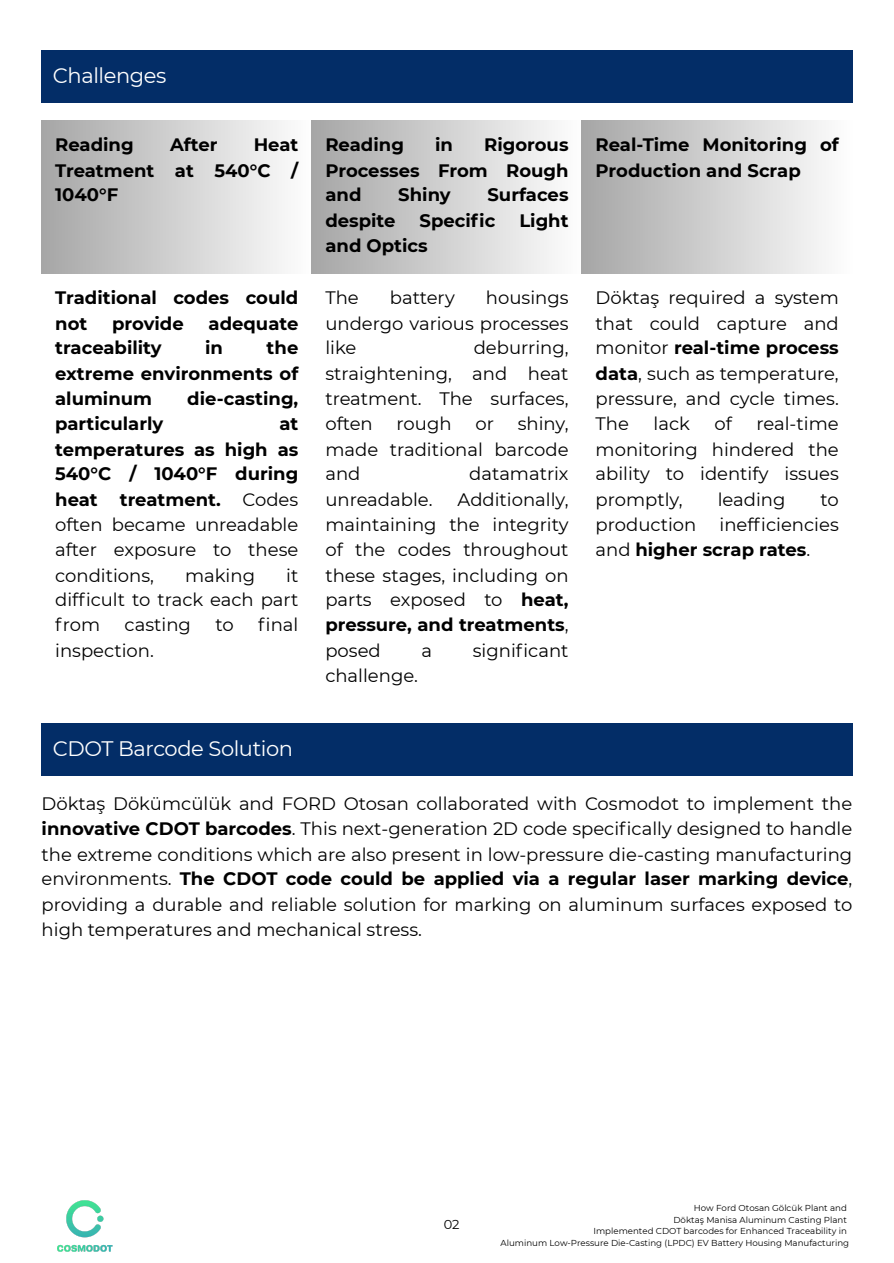
<style>
.page{position:relative;width:894px;height:1263px;background:#fff}
.page>*{position:absolute;margin:0;border:0;box-sizing:border-box;transform-origin:0 0}
.t1{font:21px "Montserrat";letter-spacing:-.02em;color:#fff}
.t2{font:18px/25.2px "Montserrat";color:#000;text-align:justify}
.t3{font:700 18px/25.3px "Montserrat";color:#000;text-align:justify}
.t4{font:12.9px "Montserrat";color:#000}
.t5{font:8.7px/11.7px "Montserrat";color:#000;text-align:right}
.s1{font-weight:700}
.s2{font-style:inherit}
</style>
<div class="page">
<div style="left:42px;top:51px;width:810px;height:52px;background:#032d67"></div>
<div style="left:42px;top:120px;width:270px;height:154px;background:linear-gradient(to right,#a6a6a6,#fefefe)"></div>
<div style="left:311px;top:120px;width:271px;height:154px;background:linear-gradient(to right,#a6a6a6,#fefefe)"></div>
<div style="left:581px;top:120px;width:271px;height:154px;background:linear-gradient(to right,#a6a6a6,#fefefe)"></div>
<div style="left:42px;top:723px;width:810px;height:53px;background:#032d67"></div>
<img style="left:57px;top:1200px;width:56px;height:52px">
<p class="t1" style="left:53px;top:63px;width:115px">Challenges</p>
<p class="t3" style="left:55px;top:132px;width:244px;text-indent:198px">Heat Treatment at 540°C / 1040°F</p>
<p class="t3" style="left:325px;top:132px;width:80px">Reading</p>
<p class="t3" style="left:435px;top:132px;width:19px">in</p>
<p class="t3" style="left:55px;top:132px;width:80px">Reading</p>
<p class="t3" style="left:170px;top:132px;width:49px">After</p>
<p class="t3" style="left:325px;top:132px;width:244px;text-indent:159px">Rigorous Processes From Rough and</p>
<p class="t3" style="left:398px;top:182px;width:54px">Shiny</p>
<p class="t3" style="left:487px;top:182px;width:83px">Surfaces</p>
<h1 class="t3" style="left:55px;top:284px;width:244px;line-height:25.8px">Traditional codes could not</h1>
<h1 class="t3" style="left:112px;top:310px;width:73px">provide</h1>
<h1 class="t3" style="left:208px;top:310px;width:91px">adequate</h1>
<h1 class="t3" style="left:55px;top:335px;width:108px">traceability</h1>
<h1 class="t3" style="left:205px;top:335px;width:19px">in</h1>
<h1 class="t3" style="left:55px;top:335px;width:244px;text-indent:211px">the extreme environments of aluminum</h1>
<h1 class="t3" style="left:187px;top:386px;width:112px">die-casting,</h1>
<h1 class="t3" style="left:55px;top:411px;width:110px">particularly</h1>
<h1 class="t2" style="left:55px;top:411px;width:244px;text-indent:224px"><span class="s1">at temperatures as high as 540°C / 1040°F during heat treatment.</span> Codes often became unreadable after exposure to these conditions,</h1>
<h1 class="t2" style="left:55px;top:563px;width:244px;line-height:24.8px;text-indent:231px">it difficult to track each part from</h1>
<h1 class="t2" style="left:185px;top:563px;width:71px">making</h1>
<h1 class="t2" style="left:125px;top:612px;width:68px">casting</h1>
<h1 class="t2" style="left:215px;top:612px;width:20px">to</h1>
<h1 class="t2" style="left:258px;top:612px;width:42px">final</h1>
<h1 class="t2" style="left:55px;top:638px;width:100px">inspection.</h1>
<p class="t1" style="left:53px;top:736px;width:241px">CDOT Barcode Solution</p>
<p class="t3" style="left:325px;top:208px;width:72px">despite</p>
<p class="t3" style="left:419px;top:208px;width:77px">Specific</p>
<p class="t3" style="left:519px;top:208px;width:51px">Light</p>
<p class="t3" style="left:325px;top:233px;width:104px">and Optics</p>
<p class="t2" style="left:325px;top:285px;width:35px">The</p>
<p class="t2" style="left:390px;top:285px;width:66px">battery</p>
<p class="t2" style="left:325px;top:285px;width:244px;text-indent:160px">housings undergo various processes like</p>
<p class="t2" style="left:325px;top:335px;width:244px;text-indent:148px">deburring, straightening, and heat treatment. The surfaces, often</p>
<p class="t2" style="left:325px;top:411px;width:244px;text-indent:192px">shiny, made traditional barcode and</p>
<p class="t2" style="left:396px;top:411px;width:56px">rough</p>
<p class="t2" style="left:475px;top:411px;width:20px">or</p>
<p class="t2" style="left:469px;top:461px;width:101px">datamatrix</p>
<p class="t2" style="left:325px;top:487px;width:244px;text-indent:132px">Additionally, maintaining the integrity of the codes throughout these stages, including on parts exposed to <span class="s1">heat, pressure, and treatments</span>, posed</p>
<p class="t2" style="left:325px;top:487px;width:109px">unreadable.</p>
<p class="t2" style="left:421px;top:638px;width:12px">a</p>
<p class="t2" style="left:472px;top:638px;width:97px">significant</p>
<p class="t2" style="left:325px;top:663px;width:94px">challenge.</p>
<p class="t3" style="left:595px;top:131px;width:244px;line-height:25.8px">Real-Time Monitoring of<br>Production and Scrap</p>
<p class="t2" style="left:595px;top:285px;width:244px">Döktaş required a system that could capture and monitor <span class="s1">real-time process data</span>, such as temperature, pressure, and cycle times.<br>The</p>
<p class="t2" style="left:653px;top:411px;width:38px">lack</p>
<p class="t2" style="left:714px;top:411px;width:19px">of</p>
<p class="t2" style="left:595px;top:410px;width:244px;text-indent:161px">real-time monitoring hindered the ability to identify issues promptly,</p>
<p class="t2" style="left:717px;top:487px;width:69px">leading</p>
<p class="t2" style="left:820px;top:487px;width:20px">to</p>
<p class="t2" style="left:595px;top:512px;width:244px;line-height:24.8px;text-indent:124px">inefficiencies and <span class="s1">higher scrap rates</span>.</p>
<p class="t2" style="left:595px;top:512px;width:102px">production</p>
<p class="t2" style="left:42px;top:791px;width:812px">Döktaş Dökümcülük and FORD Otosan collaborated with Cosmodot to implement the <span class="s1">innovative CDOT barcodes</span>. This next-generation 2D code specifically designed to handle the extreme conditions which are also present in low-pressure die-casting manufacturing environments. <span class="s1">The CDOT code could be applied via a regular laser marking device</span>, providing a durable and reliable solution for marking on aluminum surfaces exposed to high temperatures and mechanical stress.</p>
<p class="t4" style="left:443px;top:1216px;width:17px">0<span class="s2">2</span></p>
<p class="t5" style="left:500px;top:1202px;width:350px">How Ford Otosan Gölcük Plant and<br>Döktaş Manisa Aluminum Casting Plant<br>Implemented CDOT barcodes for Enhanced Traceability in<br>Aluminum Low-Pressure Die-Casting (LPDC) EV Battery Housing Manufacturing</p>
</div>
